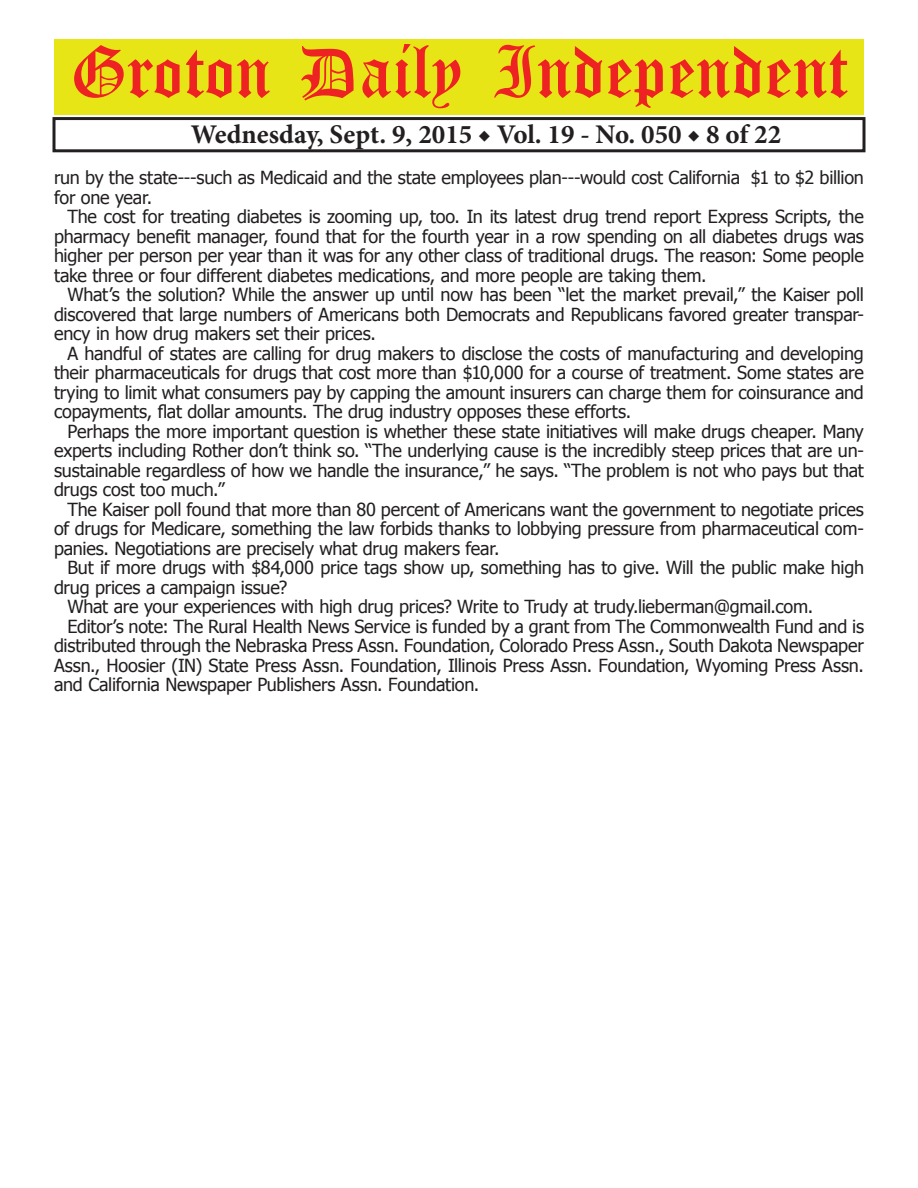
<style>
.page{position:relative;width:918px;height:1188px;background:#fff}
.page>*{position:absolute;margin:0;border:0;box-sizing:border-box;transform-origin:0 0}
.t1{font:54px "Old English Five";color:#ee2123}
.t2{font:700 27px "Minion Pro";color:#231f20}
.t3{font:18px/19.5px "Tahoma";letter-spacing:-.01em;color:#231f20;text-align:justify}
</style>
<div class="page">
<div style="left:52px;top:117px;width:814px;height:35px;border:3px solid #231f20"></div>
<div style="left:54px;top:40px;width:810px;height:75px;background:#e7e515"></div>
<h1 class="t1" style="left:70px;top:47px;width:779px">Groton Daily Independent</h1>
<h2 class="t2" style="left:191px;top:116px;width:592px">Wednesday, Sept. 9, 2015 ◆ Vol. 19 - No. 050 ◆ 8 of 22</h2>
<p class="t3" style="left:54px;top:167px;width:812px">run by the state---such as Medicaid and the state employees plan---would cost California $1 to $2 billion for one year.</p>
<p class="t3" style="left:54px;top:206px;width:811px;text-indent:14px">The cost for treating diabetes is zooming up, too. In its latest drug trend report Express Scripts, the pharmacy benefit manager, found that for the fourth year in a row spending on all diabetes drugs was higher per person per year than it was for any other class of traditional drugs. The reason: Some people take three or four different diabetes medications, and more people are taking them.</p>
<p class="t3" style="left:54px;top:284px;width:812px;text-indent:14px">What’s the solution? While the answer up until now has been “let the market prevail,” the Kaiser poll discovered that large numbers of Americans both Democrats and Republicans favored greater transpar&shy;ency in how drug makers set their prices.</p>
<p class="t3" style="left:54px;top:343px;width:811px;text-indent:14px">A handful of states are calling for drug makers to disclose the costs of manufacturing and developing their pharmaceuticals for drugs that cost more than $10,000 for a course of treatment. Some states are trying to limit what consumers pay by capping the amount insurers can charge them for coinsurance and copayments, flat dollar amounts. The drug industry opposes these efforts.</p>
<p class="t3" style="left:54px;top:421px;width:812px;text-indent:14px">Perhaps the more important question is whether these state initiatives will make drugs cheaper. Many experts including Rother don’t think so. “The underlying cause is the incredibly steep prices that are un&shy;sustainable regardless of how we handle the insurance,” he says. “The problem is not who pays but that drugs cost too much.”</p>
<p class="t3" style="left:54px;top:499px;width:812px;text-indent:14px">The Kaiser poll found that more than 80 percent of Americans want the government to negotiate prices of drugs for Medicare, something the law forbids thanks to lobbying pressure from pharmaceutical com&shy;panies. Negotiations are precisely what drug makers fear.</p>
<p class="t3" style="left:68px;top:557px;width:798px">But if more drugs with $84,000 price tags show up, something has to give. Will the public make high</p>
<p class="t3" style="left:54px;top:577px;width:235px">drug prices a campaign issue?</p>
<p class="t3" style="left:68px;top:596px;width:747px">What are your experiences with high drug prices? Write to Trudy at trudy.lieberman@gmail.com.</p>
<p class="t3" style="left:68px;top:616px;width:798px">Editor’s note: The Rural Health News Service is funded by a grant from The Commonwealth Fund and is</p>
<p class="t3" style="left:54px;top:635px;width:811px">distributed through the Nebraska Press Assn. Foundation, Colorado Press Assn., South Dakota Newspaper</p>
<p class="t3" style="left:54px;top:655px;width:811px">Assn., Hoosier (IN) State Press Assn. Foundation, Illinois Press Assn. Foundation, Wyoming Press Assn.</p>
<p class="t3" style="left:54px;top:674px;width:427px">and California Newspaper Publishers Assn. Foundation.</p>
</div>
